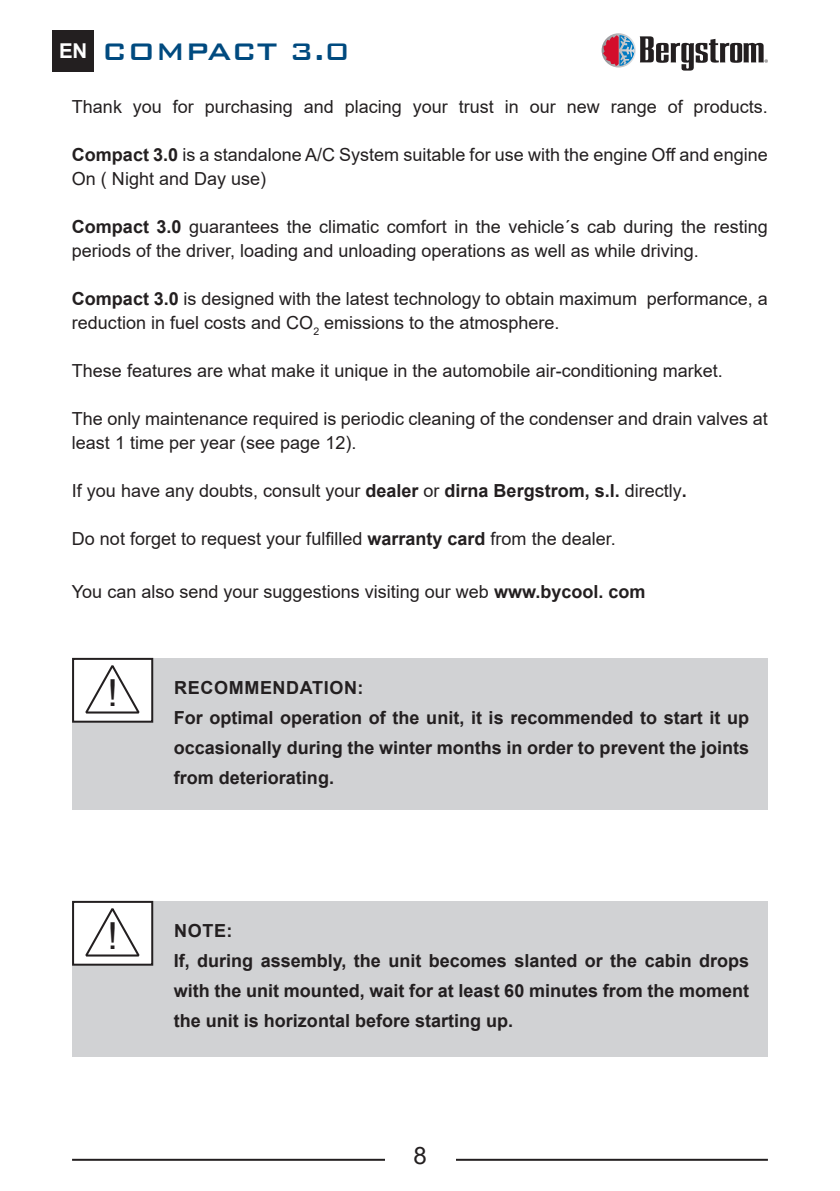
<style>
.page{position:relative;width:840px;height:1191px;background:#fff}
.page>*{position:absolute;margin:0;border:0;box-sizing:border-box;transform-origin:0 0}
.t1{font:37.2px "Arial";color:#231f20}
.t2{font:500 32px "Bank Gothic BT";color:#004a7f}
.t3{font:24px "Arial";color:#231f20}
.t4{font:18px/24px "Arial";color:#231f20}
.t5{font:700 18px/30px "Arial";color:#231f20;text-align:justify}
.t6{font:700 18px "Arial";letter-spacing:.035em;color:#231f20}
.s1{font-family:"Arial";font-weight:700;font-size:20.4px;color:#fff}
.s2{font-weight:700}
</style>
<div class="page">
<div style="left:52px;top:30px;width:42px;height:42px;background:#231f20"></div>
<hr style="left:72px;top:1158px;width:695px;height:2px;background:#231f20">
<div style="left:385px;top:1146px;width:70px;height:30px;background:#fff"></div>
<svg style="left:601px;top:33px;width:34px;height:34px"></svg>
<svg style="left:602px;top:35px;width:165px;height:36px"></svg>
<div style="left:72px;top:901px;width:695px;height:155px;background:#d1d2d4"></div>
<div style="left:72px;top:658px;width:695px;height:151px;background:#d1d2d4"></div>
<div style="left:73px;top:902px;width:79px;height:62px;background:#fff"></div>
<div style="left:72px;top:901px;width:81px;height:64px;border:2px solid #231f20"></div>
<div style="left:73px;top:659px;width:79px;height:62px;background:#fff"></div>
<div style="left:72px;top:658px;width:81px;height:64px;border:2px solid #231f20"></div>
<svg style="left:85px;top:908px;width:55px;height:49px"></svg>
<svg style="left:85px;top:665px;width:55px;height:49px"></svg>
<h2 class="t2" style="left:59px;top:34px;width:292px"><span class="s1">EN</span> COMPACT 3.0</h2>
<p class="t4" style="left:72px;top:94px;width:697px">Thank you for purchasing and placing your trust in our new range of products.</p>
<p class="t4" style="left:72px;top:142px;width:697px"><span class="s2">Compact 3.0</span> is a standalone A/C System suitable for use with the engine Off and engine<br>On ( Night and Day use)</p>
<p class="t4" style="left:72px;top:214px;width:697px"><span class="s2">Compact 3.0</span> guarantees the climatic comfort in the vehicle´s cab during the resting periods of the driver, loading and unloading operations as well as while driving.</p>
<p class="t4" style="left:72px;top:286px;width:697px"><span class="s2">Compact 3.0</span> is designed with the latest technology to obtain maximum performance, a reduction in fuel costs and CO<sub>2</sub> emissions to the atmosphere.</p>
<p class="t4" style="left:72px;top:358px;width:652px">These features are what make it unique in the automobile air-conditioning market.</p>
<p class="t4" style="left:72px;top:406px;width:697px">The only maintenance required is periodic cleaning of the condenser and drain valves at least 1 time per year (see page 12).</p>
<p class="t4" style="left:72px;top:478px;width:616px">If you have any doubts, consult your <span class="s2">dealer</span> or <span class="s2">dirna Bergstrom, s.l.</span> directly<span class="s2">.</span></p>
<p class="t4" style="left:72px;top:526px;width:545px">Do not forget to request your fulfilled <span class="s2">warranty card</span> from the dealer.</p>
<p class="t4" style="left:72px;top:579px;width:574px">You can also send your suggestions visiting our web <span class="s2">www.bycool. com</span></p>
<p class="t1" style="left:107px;top:668px;width:12px">!</p>
<p class="t1" style="left:107px;top:911px;width:12px">!</p>
<p class="t6" style="left:174px;top:674px;width:191px">RECOMMENDATION:</p>
<p class="t5" style="left:174px;top:702px;width:576px">For optimal operation of the unit, it is recommended to start it up occasionally during the winter months in order to prevent the joints from deteriorating.</p>
<p class="t5" style="left:174px;top:915px;width:60px">NOTE:</p>
<p class="t5" style="left:174px;top:945px;width:576px">If, during assembly, the unit becomes slanted or the cabin drops with the unit mounted, wait for at least 60 minutes from the moment the unit is horizontal before starting up.</p>
<h3 class="t3" style="left:413px;top:1139px;width:15px">8</h3>
</div>
